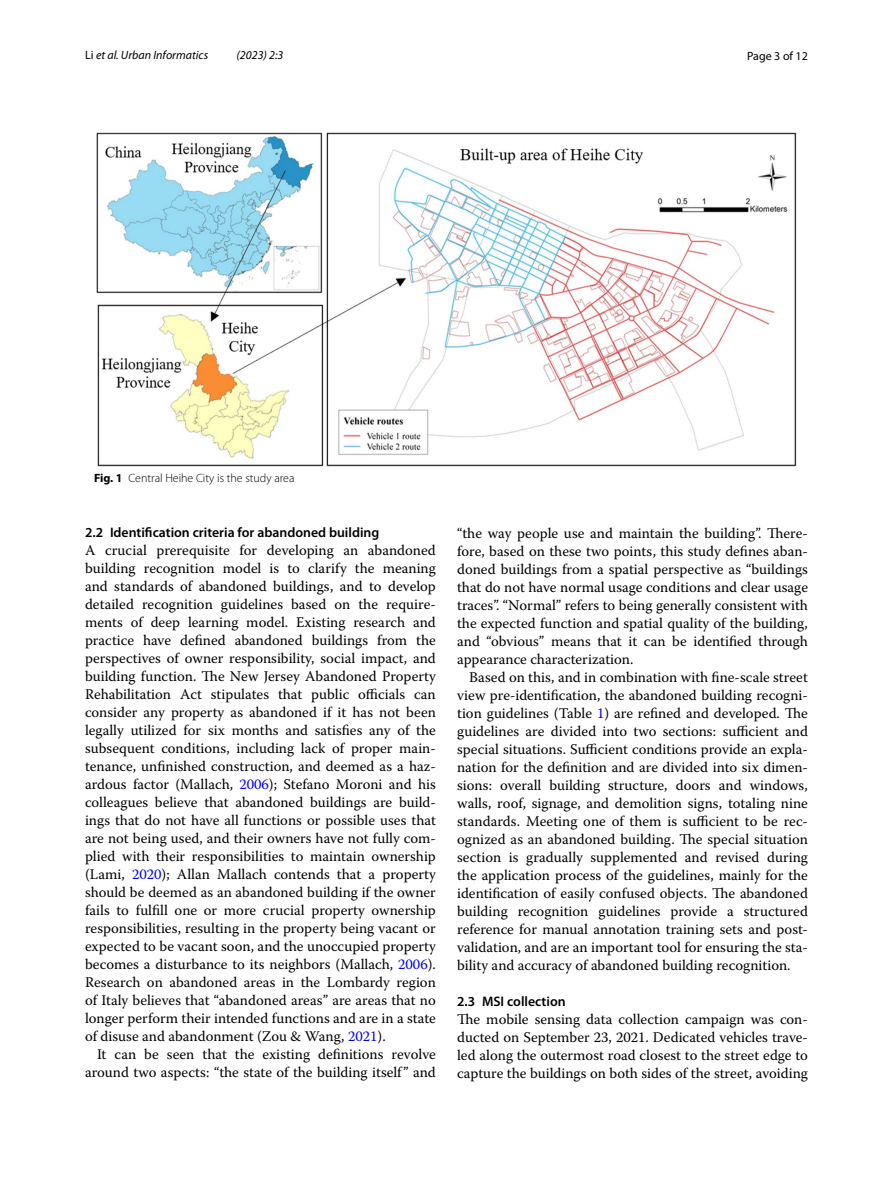
<style>
.page{position:relative;width:893px;height:1187px;background:#fff}
.page>*{position:absolute;margin:0;border:0;box-sizing:border-box;transform-origin:0 0}
.t1{font:14.7px/18px "Warnock Pro";color:#000;text-align:justify}
.t2{font:600 13.8px "Myriad Pro";color:#000}
.t3{font:300 12px "Myriad Pro";color:#000}
.t4{font:italic 12px "Myriad Pro";color:#000}
.t5{font:12px "Myriad Pro";color:#000}
.s1{font-style:normal}
.s2{font-weight:700}
.s3{color:#00f}
</style>
<div class="page">
<img style="left:96px;top:133px;width:701px;height:333px">
<p class="t4" style="left:85px;top:48px;width:125px"><span class="s1">Li</span> et al. Urban Informatics</p>
<p class="t4" style="left:237px;top:48px;width:48px">(2023) 2:3</p>
<p class="t5" style="left:747px;top:48px;width:62px">Page 3 of 12</p>
<p class="t3" style="left:94px;top:471px;width:202px"><span class="s2">Fig. 1</span> Central Heihe City is the study area</p>
<p class="t2" style="left:85px;top:523px;width:296px">2.2 Identification criteria for abandoned building</p>
<p class="t1" style="left:85px;top:541px;width:352px">A crucial prerequisite for developing an abandoned building recognition model is to clarify the meaning and standards of abandoned buildings, and to develop detailed recognition guidelines based on the require&shy;ments of deep learning model. Existing research and practice have defined abandoned buildings from the perspectives of owner responsibility, social impact, and building function. The New Jersey Abandoned Property Rehabilitation Act stipulates that public officials can consider any property as abandoned if it has not been legally utilized for six months and satisfies any of the subsequent conditions, including lack of proper main&shy;tenance, unfinished construction, and deemed as a haz&shy;ardous factor (Mallach, <span class="s3">2006</span>); Stefano Moroni and his colleagues believe that abandoned buildings are build&shy;ings that do not have all functions or possible uses that are not being used, and their owners have not fully com&shy;plied with their responsibilities to maintain ownership (Lami, <span class="s3">2020</span>); Allan Mallach contends that a property should be deemed as an abandoned building if the owner fails to fulfill one or more crucial property ownership responsibilities, resulting in the property being vacant or expected to be vacant soon, and the unoccupied property becomes a disturbance to its neighbors (Mallach, <span class="s3">2006</span>).<br>Research on abandoned areas in the Lombardy region of Italy believes that “abandoned areas” are areas that no longer perform their intended functions and are in a state of disuse and abandonment (Zou &amp; Wang, <span class="s3">2021</span>).</p>
<p class="t1" style="left:85px;top:1045px;width:352px;text-align:right">It can be seen that the existing definitions revolve around two aspects: “the state of the building itself” and</p>
<p class="t1" style="left:457px;top:523px;width:352px">“the way people use and maintain the building”. There&shy;fore, based on these two points, this study defines aban&shy;doned buildings from a spatial perspective as “buildings that do not have normal usage conditions and clear usage traces”. “Normal” refers to being generally consistent with the expected function and spatial quality of the building, and “obvious” means that it can be identified through appearance characterization.</p>
<p class="t1" style="left:457px;top:667px;width:352px;text-indent:12px">Based on this, and in combination with fine-scale street view pre-identification, the abandoned building recogni&shy;tion guidelines (Table <span class="s3">1</span>) are refined and developed. The guidelines are divided into two sections: sufficient and special situations. Sufficient conditions provide an expla&shy;nation for the definition and are divided into six dimen&shy;sions: overall building structure, doors and windows, walls, roof, signage, and demolition signs, totaling nine standards. Meeting one of them is sufficient to be rec&shy;ognized as an abandoned building. The special situation section is gradually supplemented and revised during the application process of the guidelines, mainly for the identification of easily confused objects. The abandoned building recognition guidelines provide a structured reference for manual annotation training sets and post&shy;validation, and are an important tool for ensuring the sta&shy;bility and accuracy of abandoned building recognition.</p>
<p class="t2" style="left:457px;top:992px;width:110px">2.3 MSI collection</p>
<p class="t1" style="left:457px;top:1009px;width:352px">The mobile sensing data collection campaign was con&shy;ducted on September 23, 2021. Dedicated vehicles trave&shy;led along the outermost road closest to the street edge to capture the buildings on both sides of the street, avoiding</p>
</div>
